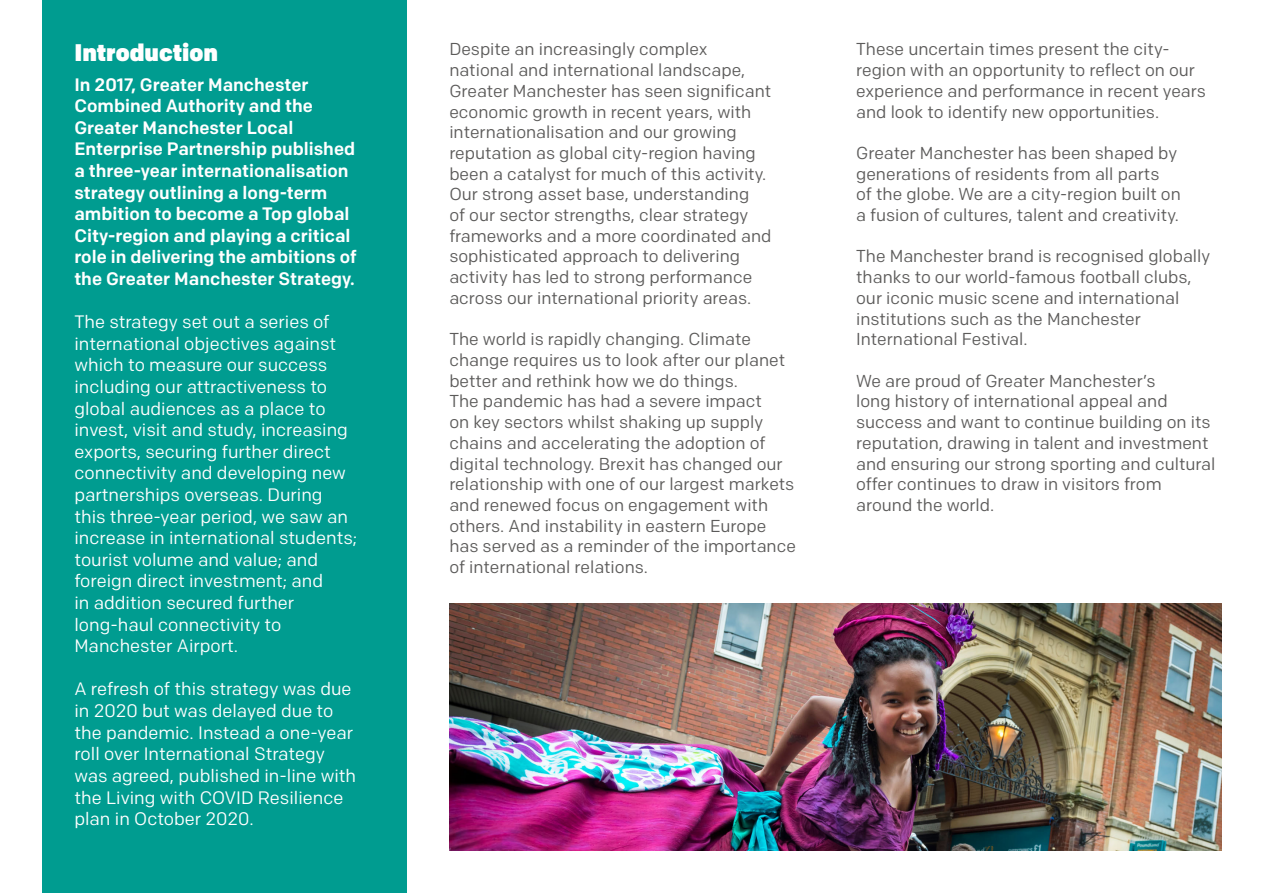
<style>
.page{position:relative;width:1263px;height:893px;background:#fff}
.page>*{position:absolute;margin:0;border:0;box-sizing:border-box;transform-origin:0 0}
.t1{font:900 24px "Colfax";color:#fff}
.t2{font:18px/21.6px "Colfax";color:#fff}
.t3{font:500 18px/21.6px "Colfax";color:#fff}
.t4{font:17.25px/20.7px "Colfax";color:#5c5b5a}
</style>
<div class="page">
<div style="left:43px;top:0;width:364px;height:893px;background:#009c90"></div>
<img style="left:449px;top:604px;width:772px;height:246px">
<h1 class="t1" style="left:74px;top:37px;width:145px">Introduction</h1>
<p class="t3" style="left:74px;top:73px;width:284px">In 2017, Greater Manchester<br>Combined Authority and the<br>Greater Manchester Local<br>Enterprise Partnership published a three-year internationalisation strategy outlining a long-term ambition to become a Top global<br>City-region and playing a critical role in delivering the ambitions of the Greater Manchester Strategy.</p>
<p class="t2" style="left:74px;top:311px;width:284px">The strategy set out a series of international objectives against which to measure our success including our attractiveness to global audiences as a place to invest, visit and study, increasing exports, securing further direct connectivity and developing new partnerships overseas. During this three-year period, we saw an increase in international students; tourist volume and value; and foreign direct investment; and<br>in addition secured further long-haul connectivity to<br>Manchester Airport.</p>
<p class="t2" style="left:74px;top:678px;width:283px">A refresh of this strategy was due in 2020 but was delayed due to the pandemic. Instead a one-year roll over International Strategy was agreed, published in-line with the Living with COVID Resilience plan in October 2020.</p>
<p class="t4" style="left:449px;top:39px;width:324px">Despite an increasingly complex national and international landscape, Greater Manchester has seen significant economic growth in recent years, with internationalisation and our growing reputation as global city-region having been a catalyst for much of this activity.<br>Our strong asset base, understanding<br>of our sector strengths, clear strategy frameworks and a more coordinated and sophisticated approach to delivering activity has led to strong performance across our international priority areas.</p>
<p class="t4" style="left:449px;top:329px;width:348px">The world is rapidly changing. Climate change requires us to look after our planet better and rethink how we do things.<br>The pandemic has had a severe impact<br>on key sectors whilst shaking up supply chains and accelerating the adoption of digital technology. Brexit has changed our relationship with one of our largest markets and renewed focus on engagement with others. And instability in eastern Europe has served as a reminder of the importance of international relations.</p>
<p class="t4" style="left:856px;top:39px;width:351px">These uncertain times present the city&shy;region with an opportunity to reflect on our experience and performance in recent years and look to identify new opportunities.</p>
<p class="t4" style="left:856px;top:142px;width:326px">Greater Manchester has been shaped by generations of residents from all parts<br>of the globe. We are a city-region built on a fusion of cultures, talent and creativity.</p>
<p class="t4" style="left:856px;top:246px;width:356px">The Manchester brand is recognised globally thanks to our world-famous football clubs, our iconic music scene and international institutions such as the Manchester International Festival.</p>
<p class="t4" style="left:856px;top:370px;width:361px">We are proud of Greater Manchester’s<br>long history of international appeal and success and want to continue building on its reputation, drawing in talent and investment and ensuring our strong sporting and cultural offer continues to draw in visitors from around the world.</p>
</div>
